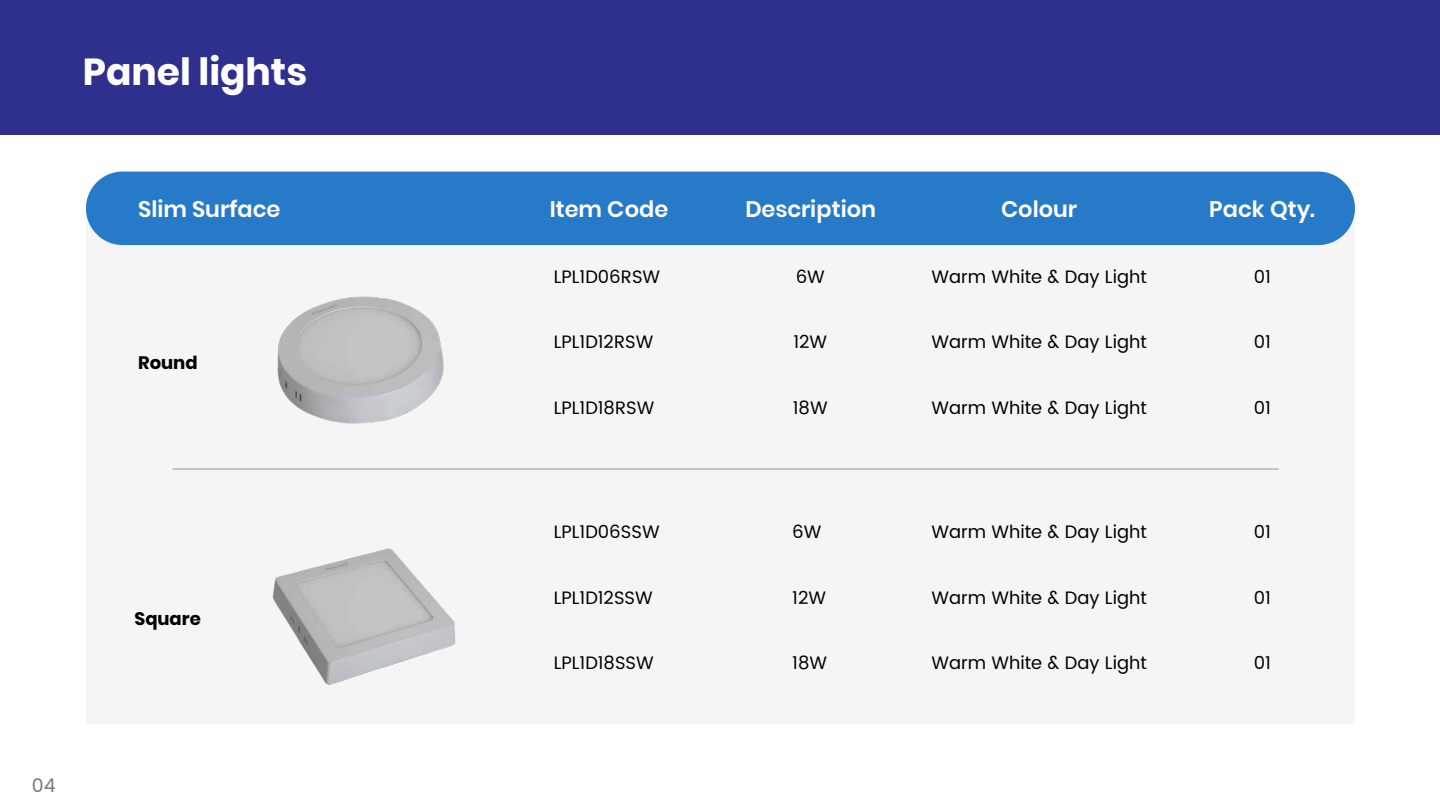
<style>
.page{position:relative;width:1440px;height:810px;background:#fff}
.page>*{position:absolute;margin:0;border:0;box-sizing:border-box;transform-origin:0 0}
.t1{font:700 37.5px "Poppins";color:#fff}
.t2{font:600 22.5px "Poppins";color:#fff}
.t3{font:18.75px "Poppins";color:#767676}
.t4{font:18px "Poppins";color:#000}
.t5{font:700 18px "Poppins";color:#000}
</style>
<div class="page">
<div style="left:86px;top:209px;width:1269px;height:515px;background:#f5f5f5"></div>
<div style="left:86px;top:172px;width:1269px;height:73px;background:#277ac7"></div>
<div style="left:1px;top:0;width:1439px;height:135px;background:#2f308d"></div>
<hr style="left:173px;top:469px;width:1106px;height:1px;background:#939598">
<img style="left:277px;top:296px;width:167px;height:128px">
<img style="left:272px;top:548px;width:184px;height:137px">
<h1 class="t1" style="left:83px;top:50px;width:226px">Panel lights</h1>
<p class="t2" style="left:138px;top:196px;width:144px">Slim Surface</p>
<p class="t2" style="left:1001px;top:196px;width:78px">Colour</p>
<p class="t2" style="left:745px;top:196px;width:132px">Description</p>
<p class="t2" style="left:550px;top:196px;width:120px">Item Code</p>
<p class="t5" style="left:138px;top:352px;width:61px">Round</p>
<p class="t4" style="left:554px;top:264px;width:108px">LPL1D06RSW</p>
<p class="t4" style="left:796px;top:264px;width:31px">6W</p>
<p class="t4" style="left:931px;top:264px;width:217px">Warm White &amp; Day Light</p>
<p class="t4" style="left:554px;top:329px;width:101px">LPL1D12RSW</p>
<p class="t4" style="left:793px;top:329px;width:35px">12W</p>
<p class="t4" style="left:931px;top:329px;width:217px">Warm White &amp; Day Light</p>
<p class="t4" style="left:554px;top:394px;width:102px">LPL1D18RSW</p>
<p class="t4" style="left:793px;top:394px;width:36px">18W</p>
<p class="t4" style="left:931px;top:394px;width:217px">Warm White &amp; Day Light</p>
<p class="t3" style="left:32px;top:772px;width:25px">04</p>
<p class="t5" style="left:134px;top:608px;width:68px">Square</p>
<p class="t4" style="left:554px;top:519px;width:107px">LPL1D06SSW</p>
<p class="t4" style="left:792px;top:519px;width:31px">6W</p>
<p class="t4" style="left:931px;top:519px;width:217px">Warm White &amp; Day Light</p>
<p class="t4" style="left:554px;top:584px;width:101px">LPL1D12SSW</p>
<p class="t4" style="left:792px;top:584px;width:35px">12W</p>
<p class="t4" style="left:931px;top:584px;width:217px">Warm White &amp; Day Light</p>
<p class="t4" style="left:554px;top:650px;width:102px">LPL1D18SSW</p>
<p class="t4" style="left:792px;top:650px;width:36px">18W</p>
<p class="t4" style="left:931px;top:650px;width:217px">Warm White &amp; Day Light</p>
<p class="t2" style="left:1209px;top:196px;width:107px">Pack Qty.</p>
<p class="t4" style="left:1254px;top:264px;width:19px">01</p>
<p class="t4" style="left:1254px;top:329px;width:19px">01</p>
<p class="t4" style="left:1254px;top:394px;width:19px">01</p>
<p class="t4" style="left:1254px;top:519px;width:19px">01</p>
<p class="t4" style="left:1254px;top:584px;width:19px">01</p>
<p class="t4" style="left:1254px;top:650px;width:19px">01</p>
</div>
